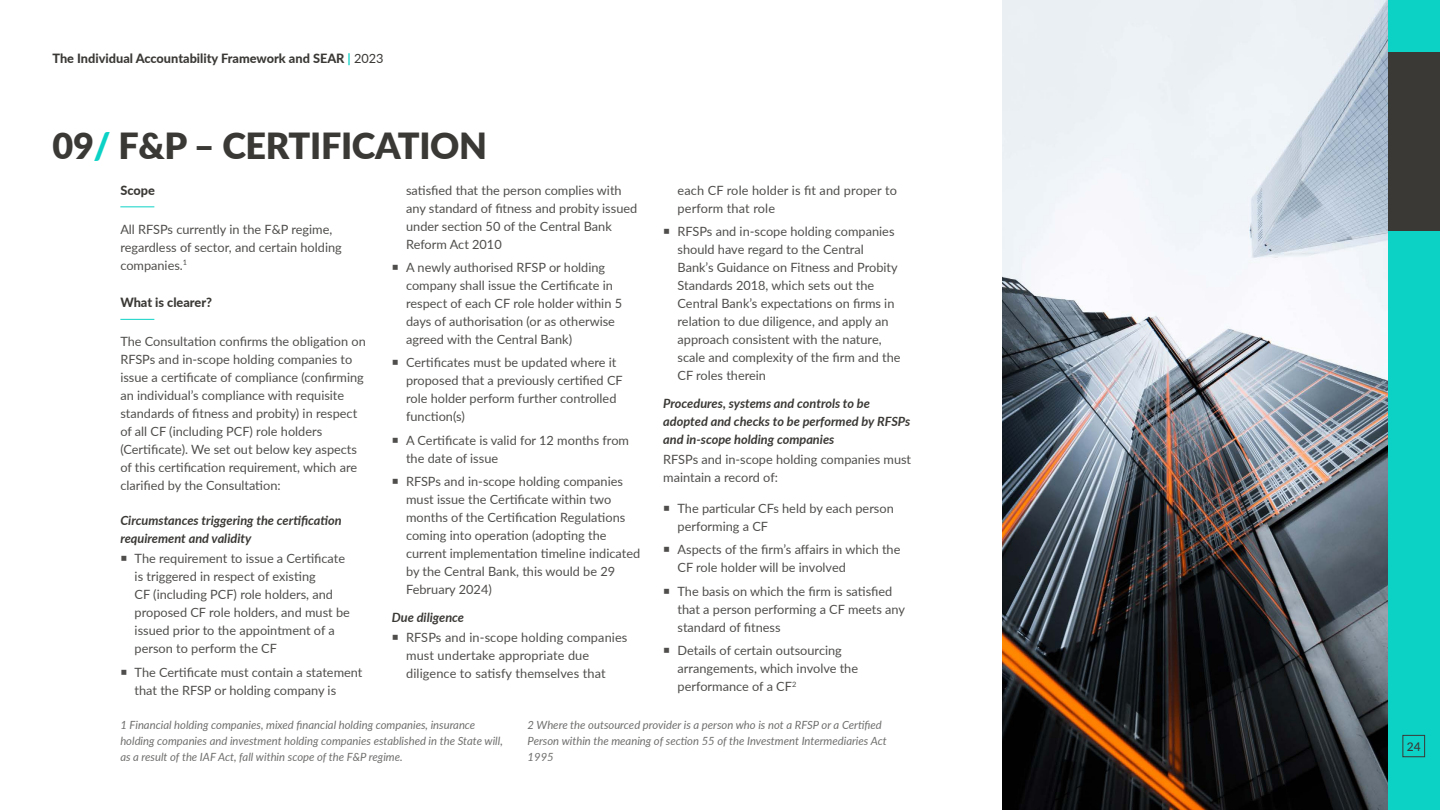
<style>
.page{position:relative;width:1440px;height:810px;background:#fff}
.page>*{position:absolute;margin:0;border:0;box-sizing:border-box;transform-origin:0 0}
.t1{font:900 36px "Lato";letter-spacing:-.01em;color:#3b3936}
.t2{font:12.75px/18px "Lato";color:#4f4e4c}
.t3{font:italic 700 12.75px/18px "Lato";color:#3b3936}
.t4{font:800 12.75px "Lato";color:#3b3936}
.t5{font:500 12px "Lato";color:#3b3936}
.t6{font:italic 11.25px/15.8px "Lato";color:#6f6f6e}
.s1{font-weight:700;color:#0bd2c5}
.s2{font-weight:400}
.s3{color:#0bd2c5}
</style>
<div class="page">
<div style="left:1388px;top:0;width:52px;height:810px;background:#0bd2c5"></div>
<div style="left:1388px;top:52px;width:52px;height:179px;background:#3b3936"></div>
<svg style="left:120px;top:207px;width:35px;height:1px"></svg>
<svg style="left:120px;top:319px;width:35px;height:1px"></svg>
<div style="left:1402px;top:735px;width:23px;height:22px;border:1px solid #3b3936"></div>
<img style="left:1003px;top:0;width:385px;height:809px">
<p class="t4" style="left:52px;top:49px;width:333px">The Individual Accountability Framework and SEAR <span class="s1">|</span> <span class="s2">2023</span></p>
<h1 class="t1" style="left:52px;top:119px;width:436px">09<span class="s3">/</span> F&amp;P – CERTIFICATION</h1>
<p class="t4" style="left:120px;top:180px;width:36px">Scope</p>
<p class="t2" style="left:120px;top:219px;width:223px">All RFSPs currently in the F&amp;P regime, regardless of sector, and certain holding companies.<sup>1</sup></p>
<p class="t4" style="left:120px;top:293px;width:93px">What is clearer?</p>
<p class="t2" style="left:120px;top:332px;width:247px">The Consultation confirms the obligation on RFSPs and in-scope holding companies to issue a certificate of compliance (confirming an individual’s compliance with requisite standards of fitness and probity) in respect of all CF (including PCF) role holders (Certificate). We set out below key aspects of this certification requirement, which are clarified by the Consultation:</p>
<p class="t3" style="left:120px;top:511px;width:223px">Circumstances triggering the certification requirement and validity</p>
<p class="t2" style="left:135px;top:549px;width:217px">The requirement to issue a Certificate is triggered in respect of existing<br>CF (including PCF) role holders, and proposed CF role holders, and must be issued prior to the appointment of a person to perform the CF</p>
<p class="t2" style="left:135px;top:662px;width:229px">The Certificate must contain a statement that the RFSP or holding company is</p>
<p class="t2" style="left:406px;top:180px;width:233px">satisfied that the person complies with any standard of fitness and probity issued under section 50 of the Central Bank Reform Act 2010</p>
<p class="t2" style="left:406px;top:258px;width:218px">A newly authorised RFSP or holding company shall issue the Certificate in respect of each CF role holder within 5 days of authorisation (or as otherwise agreed with the Central Bank)</p>
<p class="t2" style="left:406px;top:353px;width:218px">Certificates must be updated where it proposed that a previously certified CF role holder perform further controlled function(s)</p>
<p class="t2" style="left:406px;top:431px;width:224px">A Certificate is valid for 12 months from the date of issue</p>
<p class="t2" style="left:406px;top:472px;width:236px">RFSPs and in-scope holding companies must issue the Certificate within two months of the Certification Regulations coming into operation (adopting the current implementation timeline indicated by the Central Bank, this would be 29<br>February 2024)</p>
<p class="t3" style="left:392px;top:608px;width:74px">Due diligence</p>
<p class="t2" style="left:406px;top:628px;width:223px">RFSPs and in-scope holding companies must undertake appropriate due diligence to satisfy themselves that</p>
<p class="t2" style="left:678px;top:180px;width:221px">each CF role holder is fit and proper to perform that role</p>
<p class="t2" style="left:678px;top:222px;width:225px">RFSPs and in-scope holding companies should have regard to the Central Bank’s Guidance on Fitness and Probity Standards 2018, which sets out the Central Bank’s expectations on firms in relation to due diligence, and apply an approach consistent with the nature, scale and complexity of the firm and the CF roles therein</p>
<p class="t3" style="left:663px;top:393px;width:249px">Procedures, systems and controls to be adopted and checks to be performed by RFSPs and in-scope holding companies</p>
<p class="t2" style="left:663px;top:450px;width:249px">RFSPs and in-scope holding companies must maintain a record of:</p>
<p class="t2" style="left:678px;top:499px;width:218px">The particular CFs held by each person performing a CF</p>
<p class="t2" style="left:678px;top:540px;width:224px">Aspects of the firm’s affairs in which the<br>CF role holder will be involved</p>
<p class="t2" style="left:678px;top:581px;width:229px">The basis on which the firm is satisfied that a person performing a CF meets any standard of fitness</p>
<p class="t2" style="left:678px;top:641px;width:182px">Details of certain outsourcing arrangements, which involve the performance of a CF<sup>2</sup></p>
<p class="t6" style="left:120px;top:717px;width:384px">1 Financial holding companies, mixed financial holding companies, insurance holding companies and investment holding companies established in the State will, as a result of the IAF Act, fall within scope of the F&amp;P regime.</p>
<p class="t6" style="left:528px;top:717px;width:361px">2 Where the outsourced provider is a person who is not a RFSP or a Certified<br>Person within the meaning of section 55 of the Investment Intermediaries Act<br>1995</p>
<p class="t5" style="left:1407px;top:738px;width:15px">24</p>
</div>
